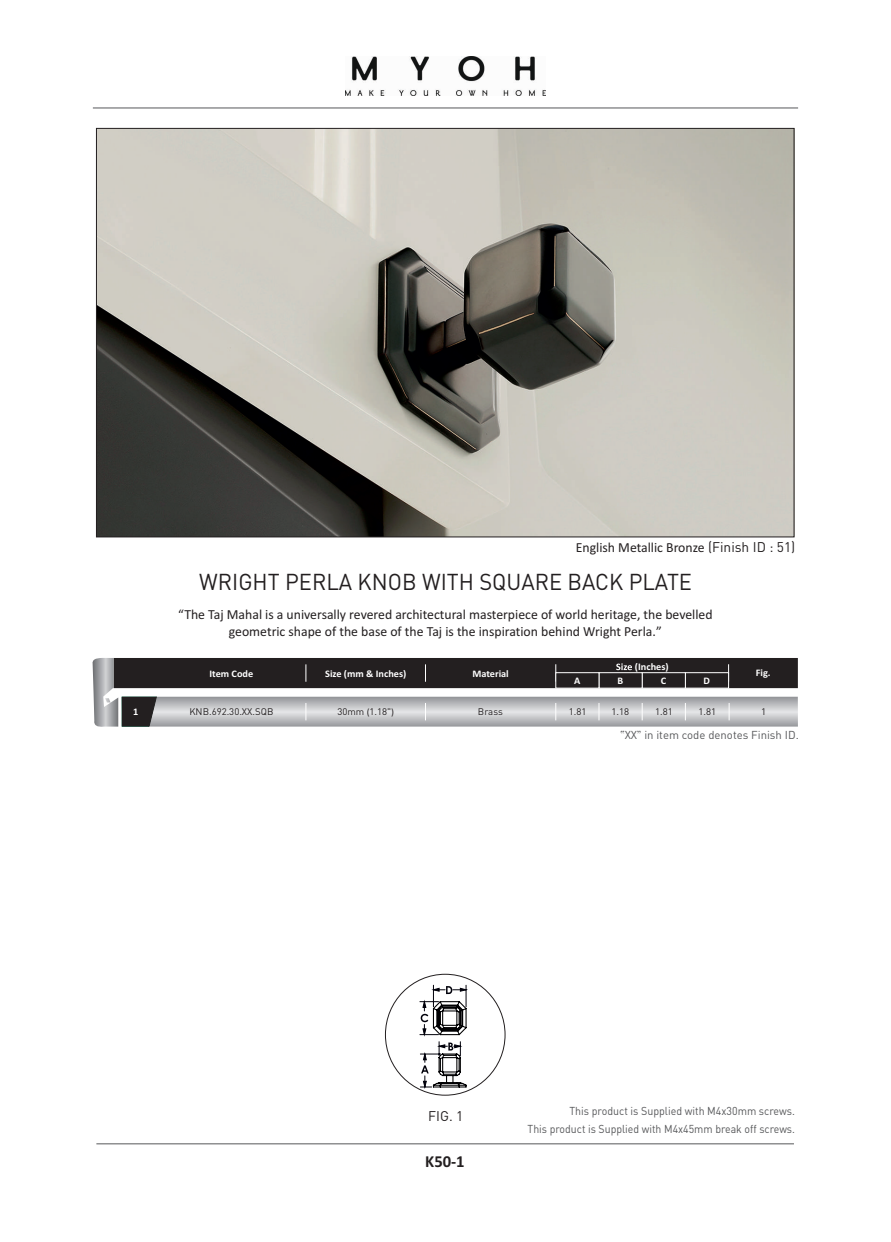
<style>
.page{position:relative;width:891px;height:1242px;background:#fff}
.page>*{position:absolute;margin:0;border:0;box-sizing:border-box;transform-origin:0 0}
.t1{font:22.8px "DIN Pro";color:#231f20;scale:.96 1}
.t2{font:700 16.8px "Calibri";color:#231f20}
.t3{font:13.95px/17px "Calibri";color:#231f20;text-align:center}
.t4{font:13.95px "DIN Pro";color:#231f20}
.t5{font:11.4px "DIN Pro";color:#57585a;scale:.92 1}
.t6{font:11.4px "DIN Pro";color:#57585a;scale:.93 1}
.t7{font:11.4px "DIN Pro";color:#57585a}
.t8{font:700 10.05px "Calibri";color:#fff}
.t9{font:9.45px "DIN Pro";color:#231f20}
.s1{font-family:"DIN Pro"}
.s2{font-family:"Calibri"}
.s3{font-family:"Felix Titling"}
</style>
<div class="page">
<hr style="left:96px;top:1143px;width:698px;height:1px;background:#57585a">
<hr style="left:385px;top:974px;width:120px;height:1px;background:#747677">
<hr style="left:385px;top:974px;width:1px;height:121px;background:#747677">
<hr style="left:385px;top:1193px;width:120px;height:1px;background:#747677">
<hr style="left:628px;top:974px;width:1px;height:121px;background:#747677">
<hr style="left:448px;top:1138px;width:57px;height:1px;background:#747677">
<hr style="left:448px;top:1180px;width:48px;height:1px;background:#747677">
<hr style="left:448px;top:1167px;width:48px;height:1px;background:#747677">
<svg style="left:385px;top:974px;width:21px;height:1px"></svg>
<svg style="left:420px;top:985px;width:48px;height:103px"></svg>
<img style="left:98px;top:130px;width:694px;height:405px">
<hr style="left:93px;top:108px;width:705px;height:1px;background:#57585a">
<img style="left:345px;top:57px;width:200px;height:38px">
<div style="left:114px;top:658px;width:684px;height:30px;background:#231f20"></div>
<svg style="left:161px;top:697px;width:637px;height:30px;background:#bdbec1"></svg>
<svg style="left:306px;top:664px;width:1px;height:18px"></svg>
<svg style="left:425px;top:664px;width:1px;height:18px"></svg>
<svg style="left:306px;top:703px;width:1px;height:17px"></svg>
<svg style="left:425px;top:703px;width:1px;height:17px"></svg>
<svg style="left:555px;top:703px;width:1px;height:17px"></svg>
<svg style="left:599px;top:703px;width:1px;height:17px"></svg>
<svg style="left:642px;top:703px;width:1px;height:17px"></svg>
<svg style="left:729px;top:703px;width:1px;height:17px"></svg>
<svg style="left:92px;top:658px;width:69px;height:69px"></svg>
<svg style="left:685px;top:703px;width:1px;height:17px"></svg>
<svg style="left:555px;top:663px;width:174px;height:26px"></svg>
<p class="t8" style="left:133px;top:707px;width:7px">1</p>
<p class="t3" style="left:576px;top:540px;width:221px">English Metallic Bronze <span class="s1">(Finish ID : 51)</span></p>
<h1 class="t1" style="left:199px;top:574px;width:515px">WRIGHT PERLA KNOB WITH SQUARE BACK PLATE</h1>
<p class="t3" style="left:178px;top:607px;width:536px">“The Taj Mahal is a universally revered architectural masterpiece of world heritage, the bevelled geometric shape of the base of the Taj is the inspiration behind Wright Perla.”</p>
<p class="t8" style="left:210px;top:669px;width:45px">Item Code</p>
<p class="t9" style="left:189px;top:708px;width:86px">KNB.692.30.XX.SQB</p>
<p class="t8" style="left:635px;top:662px;width:35px">(Inches)</p>
<p class="t8" style="left:325px;top:669px;width:83px">Size (mm &amp; Inches)</p>
<p class="t8" style="left:756px;top:668px;width:16px">Fig.</p>
<p class="t8" style="left:574px;top:676px;width:8px">A</p>
<p class="t8" style="left:618px;top:676px;width:7px">B</p>
<p class="t8" style="left:661px;top:676px;width:7px">C</p>
<p class="t8" style="left:704px;top:676px;width:8px">D</p>
<p class="t8" style="left:472px;top:669px;width:38px">Material</p>
<p class="t9" style="left:337px;top:708px;width:58px">30mm <span class="s2">(</span>1.18"<span class="s2">)</span></p>
<p class="t9" style="left:478px;top:708px;width:26px">Brass</p>
<p class="t9" style="left:569px;top:708px;width:19px">1.81</p>
<p class="t9" style="left:611px;top:708px;width:19px">1.18</p>
<p class="t9" style="left:655px;top:708px;width:19px">1.81</p>
<p class="t9" style="left:698px;top:708px;width:19px">1.81</p>
<p class="t9" style="left:761px;top:708px;width:7px">1</p>
<p class="t7" style="left:625px;top:731px;width:176px">XX<span class="s3">"</span> in item code denotes Finish ID.</p>
<p class="t4" style="left:428px;top:1111px;width:37px">FIG. 1</p>
<p class="t2" style="left:425px;top:1154px;width:41px">K50-1</p>
<p class="t6" style="left:569px;top:1107px;width:244px">This product is Supplied with M4x30mm screws.</p>
<p class="t5" style="left:528px;top:1125px;width:292px">This product is Supplied with M4x45mm break off screws.</p>
</div>
